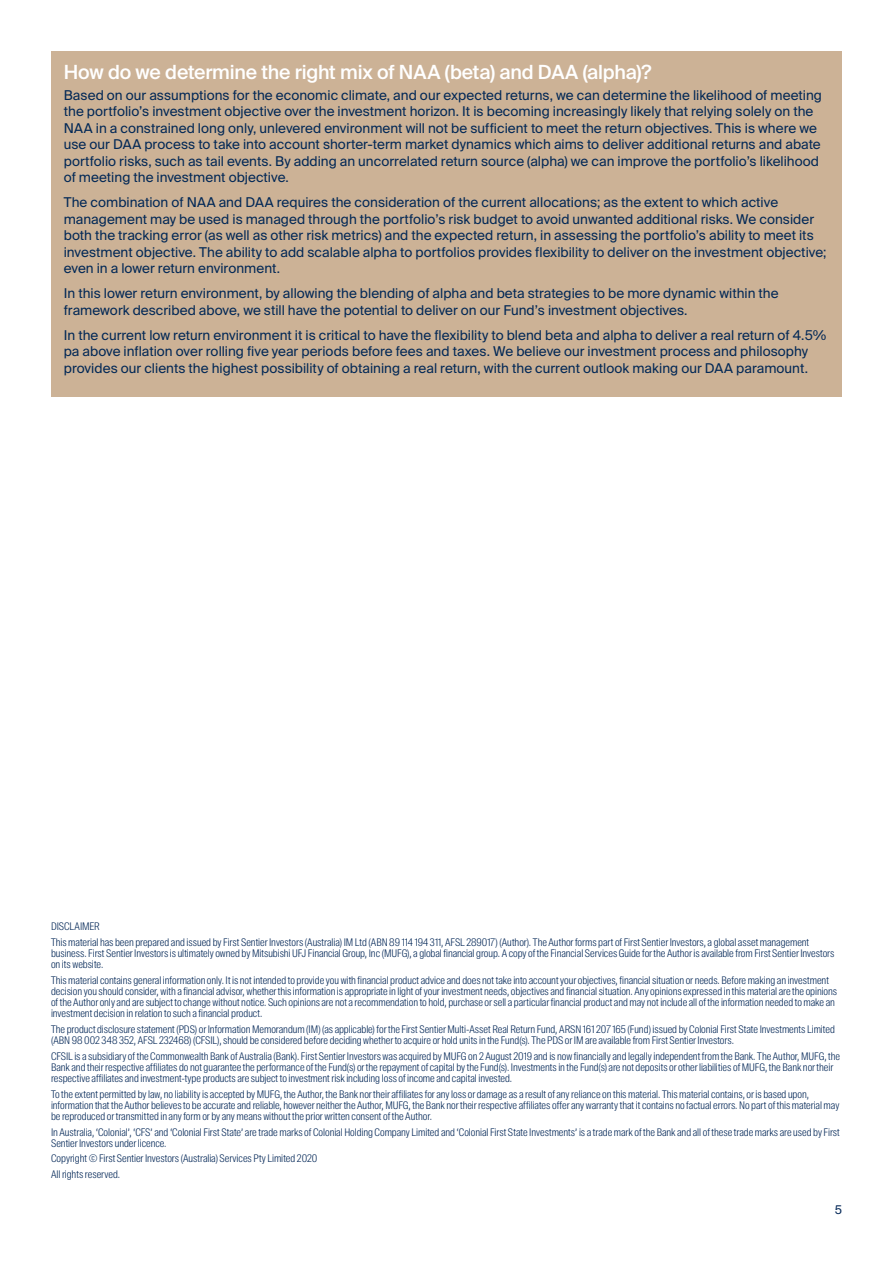
<style>
.page{position:relative;width:893px;height:1263px;background:#fff}
.page>*{position:absolute;margin:0;border:0;box-sizing:border-box;transform-origin:0 0}
.t1{font:500 19.5px "Suisse Intl";letter-spacing:-.01em;color:#fff}
.t2{font:13.5px/16.5px "Suisse Intl";color:#022856}
.t3{font:12px "Suisse Intl";color:#002555}
.t4{font:300 10.5px/11.2px "Suisse Intl Cond";color:#002555}
</style>
<div class="page">
<div style="left:51px;top:51px;width:791px;height:345px;background:#ccb296"></div>
<h1 class="t1" style="left:64px;top:61px;width:589px">How do we determine the right mix of NAA (beta) and DAA (alpha)?</h1>
<p class="t2" style="left:64px;top:87px;width:760px">Based on our assumptions for the economic climate, and our expected returns, we can determine the likelihood of meeting the portfolio’s investment objective over the investment horizon. It is becoming increasingly likely that relying solely on the NAA in a constrained long only, unlevered environment will not be sufficient to meet the return objectives. This is where we use our DAA process to take into account shorter-term market dynamics which aims to deliver additional returns and abate portfolio risks, such as tail events. By adding an uncorrelated return source (alpha) we can improve the portfolio’s likelihood of meeting the investment objective.</p>
<p class="t2" style="left:64px;top:194px;width:764px">The combination of NAA and DAA requires the consideration of the current allocations; as the extent to which active management may be used is managed through the portfolio’s risk budget to avoid unwanted additional risks. We consider both the tracking error (as well as other risk metrics) and the expected return, in assessing the portfolio’s ability to meet its investment objective. The ability to add scalable alpha to portfolios provides flexibility to deliver on the investment objective; even in a lower return environment.</p>
<p class="t2" style="left:64px;top:285px;width:716px">In this lower return environment, by allowing the blending of alpha and beta strategies to be more dynamic within the framework described above, we still have the potential to deliver on our Fund’s investment objectives.</p>
<p class="t2" style="left:64px;top:327px;width:764px">In the current low return environment it is critical to have the flexibility to blend beta and alpha to deliver a real return of 4.5% pa above inflation over rolling five year periods before fees and taxes. We believe our investment process and philosophy provides our clients the highest possibility of obtaining a real return, with the current outlook making our DAA paramount.</p>
<p class="t4" style="left:51px;top:919px;width:760px;line-height:15.5px">DISCLAIMER<br>This material has been prepared and issued by First Sentier Investors (Australia) IM Ltd (ABN 89 114 194 311, AFSL 289017) (Author). The Author forms part of First Sentier Investors, a global asset management</p>
<p class="t4" style="left:51px;top:947px;width:785px">business. First Sentier Investors is ultimately owned by Mitsubishi UFJ Financial Group, Inc (MUFG), a global financial group. A copy of the Financial Services Guide for the Author is available from First Sentier Investors on its website.</p>
<p class="t4" style="left:51px;top:974px;width:788px">This material contains general information only. It is not intended to provide you with financial product advice and does not take into account your objectives, financial situation or needs. Before making an investment decision you should consider, with a financial advisor, whether this information is appropriate in light of your investment needs, objectives and financial situation. Any opinions expressed in this material are the opinions of the Author only and are subject to change without notice. Such opinions are not a recommendation to hold, purchase or sell a particular financial product and may not include all of the information needed to make an investment decision in relation to such a financial product.</p>
<p class="t4" style="left:51px;top:1023px;width:785px">The product disclosure statement (PDS) or Information Memorandum (IM) (as applicable) for the First Sentier Multi-Asset Real Return Fund, ARSN 161 207 165 (Fund) issued by Colonial First State Investments Limited (ABN 98 002 348 352, AFSL 232468) (CFSIL), should be considered before deciding whether to acquire or hold units in the Fund(s). The PDS or IM are available from First Sentier Investors.</p>
<p class="t4" style="left:51px;top:1050px;width:791px">CFSIL is a subsidiary of the Commonwealth Bank of Australia (Bank). First Sentier Investors was acquired by MUFG on 2 August 2019 and is now financially and legally independent from the Bank. The Author, MUFG, the<br>Bank and their respective affiliates do not guarantee the performance of the Fund(s) or the repayment of capital by the Fund(s). Investments in the Fund(s) are not deposits or other liabilities of MUFG, the Bank nor their respective affiliates and investment-type products are subject to investment risk including loss of income and capital invested.</p>
<p class="t4" style="left:51px;top:1088px;width:790px">To the extent permitted by law, no liability is accepted by MUFG, the Author, the Bank nor their affiliates for any loss or damage as a result of any reliance on this material. This material contains, or is based upon, information that the Author believes to be accurate and reliable, however neither the Author, MUFG, the Bank nor their respective affiliates offer any warranty that it contains no factual errors. No part of this material may be reproduced or transmitted in any form or by any means without the prior written consent of the Author.</p>
<p class="t4" style="left:51px;top:1126px;width:790px">In Australia, ‘Colonial’, ‘CFS’ and ‘Colonial First State’ are trade marks of Colonial Holding Company Limited and ‘Colonial First State Investments’ is a trade mark of the Bank and all of these trade marks are used by First<br>Sentier Investors under licence.</p>
<p class="t4" style="left:51px;top:1151px;width:268px;line-height:15.5px">Copyright © First Sentier Investors (Australia) Services Pty Limited 2020<br>All rights reserved.</p>
<p class="t3" style="left:835px;top:1203px;width:9px">5</p>
</div>
